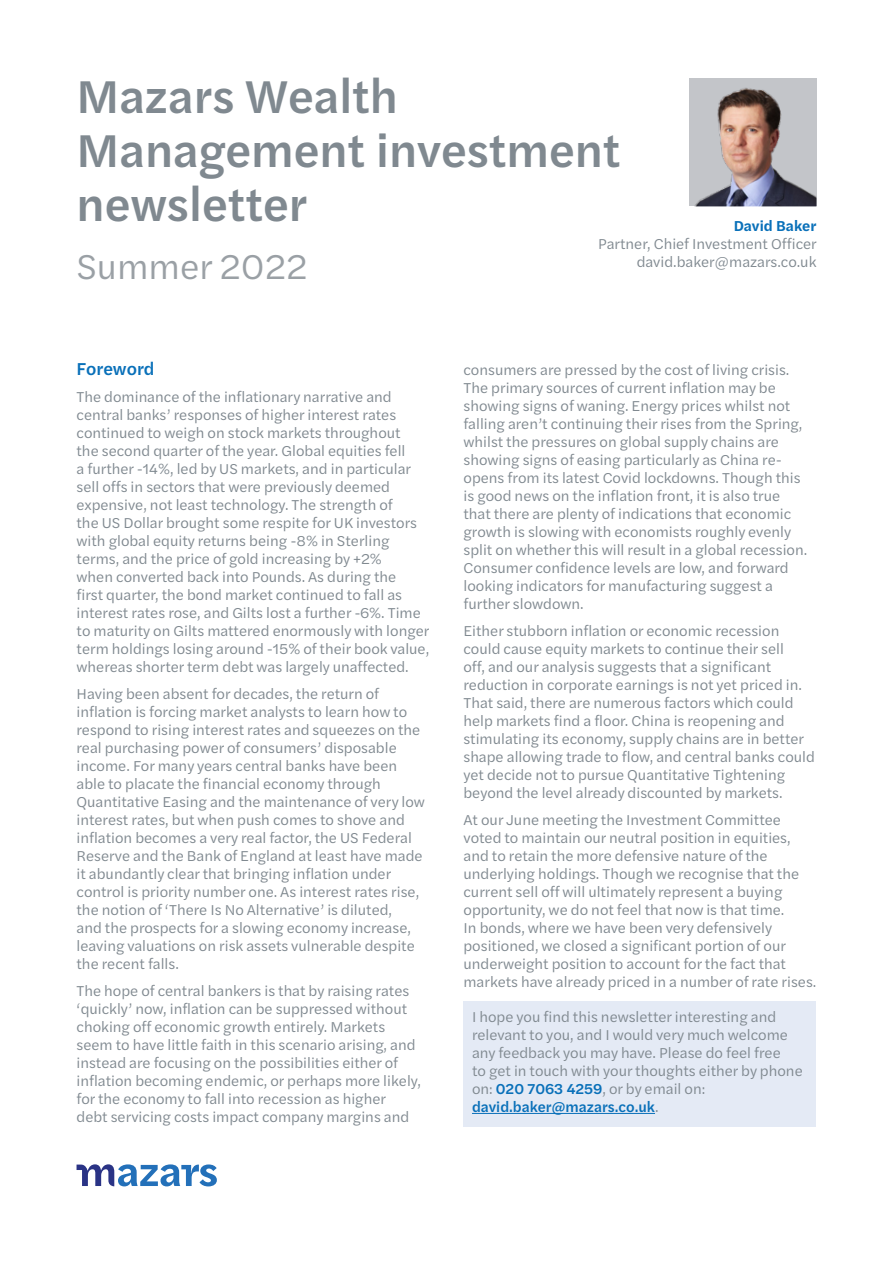
<style>
.page{position:relative;width:893px;height:1263px;background:#fff}
.page>*{position:absolute;margin:0;border:0;box-sizing:border-box;transform-origin:0 0}
.t1{font:500 48px/54px "Halyard Text";color:#808990}
.t2{font:36px "Halyard Text";color:#9aa0a5}
.t3{font:500 18px "Halyard Text";color:#0970b9}
.t4{font:15px/18px "Halyard Text";color:#808990}
.t5{font:600 15px "Halyard Text";color:#0970b9}
.s1{font-weight:500;color:#0970b9}
</style>
<div class="page">
<svg style="left:689px;top:79px;width:127px;height:127px;background:#a69c9e"></svg>
<svg style="left:77px;top:1164px;width:140px;height:22px"></svg>
<div style="left:463px;top:1001px;width:353px;height:125px;background:#e4eaf5"></div>
<hr style="left:472px;top:1113px;width:183px;height:1px;background:#0970b9">
<h1 class="t1" style="left:77px;top:67px;width:546px">Mazars Wealth<br>Management investment newsletter</h1>
<p class="t5" style="left:734px;top:215px;width:84px">David Baker</p>
<p class="t4" style="left:598px;top:234px;width:220px;text-align:right">Partner, Chief Investment Officer david.baker@mazars.co.uk</p>
<h2 class="t2" style="left:77px;top:241px;width:232px">Summer 2022</h2>
<p class="t3" style="left:77px;top:356px;width:79px">Foreword</p>
<p class="t4" style="left:77px;top:387px;width:354px">The dominance of the inflationary narrative and central banks’ responses of higher interest rates continued to weigh on stock markets throughout<br>the second quarter of the year. Global equities fell<br>a further -14%, led by US markets, and in particular sell offs in sectors that were previously deemed expensive, not least technology. The strength of<br>the US Dollar brought some respite for UK investors with global equity returns being -8% in Sterling terms, and the price of gold increasing by +2%<br>when converted back into Pounds. As during the<br>first quarter, the bond market continued to fall as interest rates rose, and Gilts lost a further -6%. Time to maturity on Gilts mattered enormously with longer term holdings losing around -15% of their book value, whereas shorter term debt was largely unaffected.</p>
<p class="t4" style="left:77px;top:684px;width:350px">Having been absent for decades, the return of inflation is forcing market analysts to learn how to respond to rising interest rates and squeezes on the real purchasing power of consumers’ disposable income. For many years central banks have been able to placate the financial economy through Quantitative Easing and the maintenance of very low interest rates, but when push comes to shove and inflation becomes a very real factor, the US Federal Reserve and the Bank of England at least have made it abundantly clear that bringing inflation under control is priority number one. As interest rates rise, the notion of ‘There Is No Alternative’ is diluted,<br>and the prospects for a slowing economy increase, leaving valuations on risk assets vulnerable despite the recent falls.</p>
<p class="t4" style="left:77px;top:981px;width:346px">The hope of central bankers is that by raising rates ‘quickly’ now, inflation can be suppressed without choking off economic growth entirely. Markets seem to have little faith in this scenario arising, and instead are focusing on the possibilities either of inflation becoming endemic, or perhaps more likely, for the economy to fall into recession as higher debt servicing costs impact company margins and</p>
<p class="t4" style="left:463px;top:360px;width:345px">consumers are pressed by the cost of living crisis.<br>The primary sources of current inflation may be showing signs of waning. Energy prices whilst not falling aren’t continuing their rises from the Spring, whilst the pressures on global supply chains are showing signs of easing particularly as China re&shy;opens from its latest Covid lockdowns. Though this is good news on the inflation front, it is also true that there are plenty of indications that economic growth is slowing with economists roughly evenly split on whether this will result in a global recession.<br>Consumer confidence levels are low, and forward looking indicators for manufacturing suggest a further slowdown.</p>
<p class="t4" style="left:463px;top:621px;width:353px">Either stubborn inflation or economic recession could cause equity markets to continue their sell<br>off, and our analysis suggests that a significant reduction in corporate earnings is not yet priced in.<br>That said, there are numerous factors which could help markets find a floor. China is reopening and stimulating its economy, supply chains are in better shape allowing trade to flow, and central banks could yet decide not to pursue Quantitative Tightening beyond the level already discounted by markets.</p>
<p class="t4" style="left:463px;top:810px;width:354px">At our June meeting the Investment Committee voted to maintain our neutral position in equities, and to retain the more defensive nature of the underlying holdings. Though we recognise that the current sell off will ultimately represent a buying opportunity, we do not feel that now is that time.<br>In bonds, where we have been very defensively positioned, we closed a significant portion of our underweight position to account for the fact that markets have already priced in a number of rate rises.</p>
<p class="t4" style="left:472px;top:1007px;width:332px">I hope you find this newsletter interesting and relevant to you, and I would very much welcome any feedback you may have. Please do feel free<br>to get in touch with your thoughts either by phone on: <span class="s1">020 7063 4259</span>, or by email on: <span class="s1">david.baker@mazars.co.uk</span>.</p>
</div>
